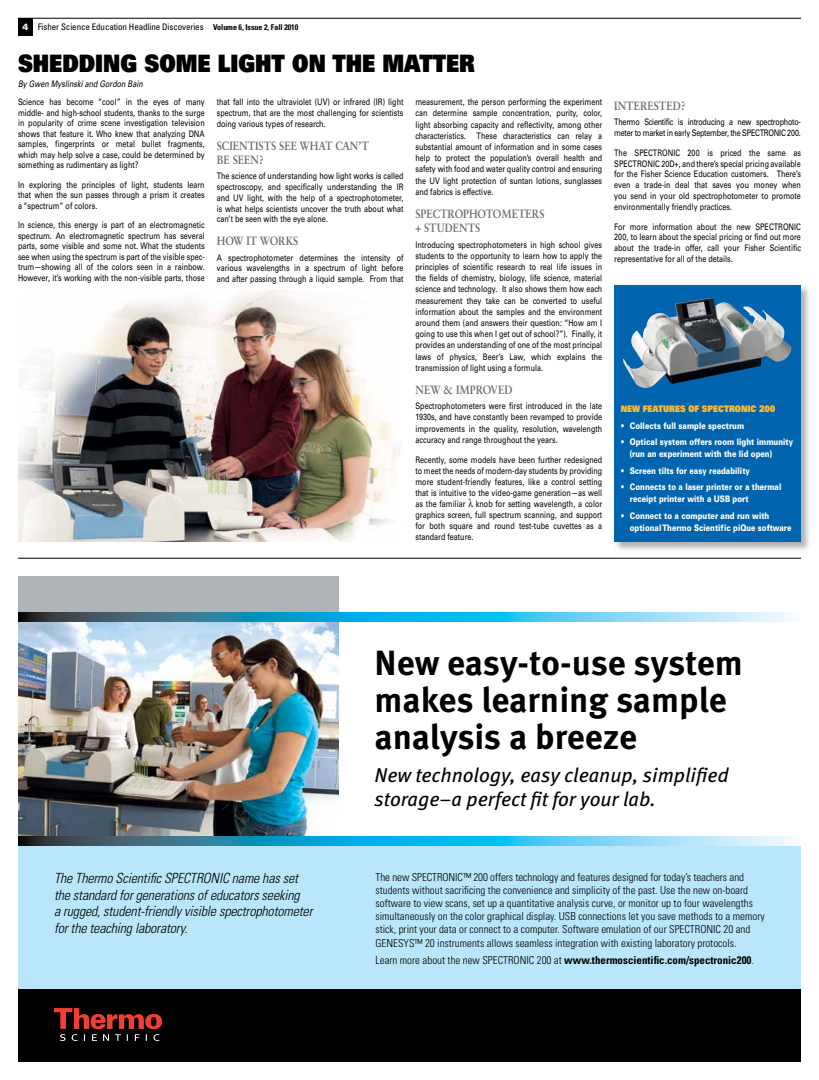
<style>
.page{position:relative;width:819px;height:1080px;background:#fff}
.page>*{position:absolute;margin:0;border:0;box-sizing:border-box;transform-origin:0 0}
.t1{font:700 35px/37px "Meta OT";letter-spacing:-.005em;color:#000}
.t2{font:24px "Univers LT Std X Black";color:#000;scale:.86 1}
.t3{font:italic 20px/24px "Meta OT";color:#000}
.t4{font:italic 300 condensed 14px/16.8px "Univers LT Std";letter-spacing:-.01em;color:#000}
.t5{font:700 12px/14px "Sabon LT Std";color:#6d6e71;scale:.86 1}
.t6{font:300 condensed 11px/13.2px "Univers LT Std";color:#000}
.t7{font:700 condensed 11px "Univers LT Std";color:#000}
.t8{font:9px/11.2px "Univers LT Std";color:#000;text-align:justify;scale:.8 1}
.t9{font:900 9px/12px "Univers LT Std";color:#fff;scale:.8 1}
.t10{font:9px/10.8px "Univers LT Std";letter-spacing:-.03em;color:#000;scale:.8 1}
.t11{font:condensed 9px "Univers LT Std";letter-spacing:-.01em;color:#000}
.t12{font:italic 9px "Univers LT Std";color:#000;scale:.8 1}
.t13{font:9px "Univers LT Std X Black";color:#fdbb30;scale:.86 1}
.s1{font-weight:900;font-stretch:normal;color:#fff}
.s2{font-weight:700;font-size:8px}
.s3{font-family:"Times New Roman";font-size:12px}
.s4{font-weight:300}
</style>
<div class="page">
<div style="left:18px;top:18px;width:14px;height:18px;background:#000"></div>
<hr style="left:18px;top:18px;width:783px;height:1px;background:#000">
<hr style="left:18px;top:558px;width:783px;height:1px;background:#000">
<img style="left:18px;top:621px;width:320px;height:215px">
<div style="left:18px;top:841px;width:783px;height:175px;background:#b9e6fa"></div>
<div style="left:18px;top:989px;width:783px;height:73px;background:#000"></div>
<svg style="left:54px;top:1008px;width:108px;height:33px"></svg>
<svg style="left:18px;top:612px;width:774px;height:9px;background:#48a7c9"></svg>
<svg style="left:18px;top:836px;width:783px;height:9px;background:#4aa8c9"></svg>
<div style="left:18px;top:576px;width:320px;height:36px;background:#b1b4b6"></div>
<img style="left:616px;top:287px;width:193px;height:263px">
<div style="left:614px;top:285px;width:187px;height:257px;background:#0064af"></div>
<img style="left:18px;top:291px;width:382px;height:251px">
<img style="left:623px;top:298px;width:168px;height:90px">
<p class="t11" style="left:22px;top:22px;width:277px"><span class="s1">4</span> Fisher Science Education Headline Discoveries <span class="s2">volume 6, issue 2, fall 2010</span></p>
<h2 class="t2" style="left:18px;top:48px;width:533px">SHEDDING SOME LIGHT ON THE MATTER</h2>
<p class="t12" style="left:18px;top:79px;width:158px">By Gwen Myslinski and Gordon Bain</p>
<p class="t8" style="left:18px;top:97px;width:235px;line-height:10.5px">Science has become “cool” in the eyes of many middle- and high-school students, thanks to the surge in popularity of crime scene investigation television shows that feature it. Who knew that analyzing DNA samples, fingerprints or metal bullet fragments, which may help solve a case, could be determined by something as rudimentary as light?</p>
<p class="t8" style="left:18px;top:179px;width:235px;line-height:10.5px">In exploring the principles of light, students learn that when the sun passes through a prism it creates a “spectrum” of colors.</p>
<p class="t8" style="left:18px;top:220px;width:235px;line-height:10.5px">In science, this energy is part of an electromagnetic spectrum. An electromagnetic spectrum has several parts, some visible and some not. What the students see when using the spectrum is part of the visible spec&shy;trum—showing all of the colors seen in a rainbow.<br>However, it’s working with the non-visible parts, those</p>
<p class="t8" style="left:217px;top:97px;width:235px;line-height:10.8px">that fall into the ultraviolet (UV) or infrared (IR) light spectrum, that are the most challenging for scientists doing various types of research.</p>
<h3 class="t5" style="left:217px;top:138px;width:178px">SCIENTISTS SEE WHAT CAN’T<br>BE SEEN?</h3>
<p class="t8" style="left:217px;top:171px;width:235px;line-height:10.8px">The science of understanding how light works is called spectroscopy, and specifically understanding the IR and UV light, with the help of a spectrophotometer, is what helps scientists uncover the truth about what can’t be seen with the eye alone.</p>
<h3 class="t5" style="left:217px;top:234px;width:96px">HOW IT WORKS</h3>
<p class="t8" style="left:217px;top:252px;width:235px;line-height:10.8px">A spectrophotometer determines the intensity of various wavelengths in a spectrum of light before and after passing through a liquid sample. From that</p>
<p class="t8" style="left:415px;top:97px;width:235px">measurement, the person performing the experiment can determine sample concentration, purity, color, light absorbing capacity and reflectivity, among other characteristics. These characteristics can relay a substantial amount of information and in some cases help to protect the population’s overall health and safety with food and water quality control and ensuring the UV light protection of suntan lotions, sunglasses and fabrics is effective.</p>
<h3 class="t5" style="left:416px;top:206px;width:152px">SPECTROPHOTOMETERS + STUDENTS</h3>
<p class="t8" style="left:416px;top:239px;width:235px">Introducing spectrophotometers in high school gives students to the opportunity to learn how to apply the principles of scientific research to real life issues in the fields of chemistry, biology, life science, material science and technology. It also shows them how each measurement they take can be converted to useful information about the samples and the environment around them (and answers their question: “How am I going to use this when I get out of school?”). Finally, it provides an understanding of one of the most principal laws of physics, Beer’s Law, which explains the transmission of light using a formula.</p>
<h3 class="t5" style="left:416px;top:382px;width:114px">NEW &amp; IMPROVED</h3>
<p class="t8" style="left:416px;top:401px;width:235px">Spectrophotometers were first introduced in the late 1930s, and have constantly been revamped to provide improvements in the quality, resolution, wavelength accuracy and range throughout the years.</p>
<p class="t8" style="left:415px;top:454px;width:235px">Recently, some models have been further redesigned to meet the needs of modern-day students by providing more student-friendly features, like a control setting that is intuitive to the video-game generation—as well as the familiar <span class="s3">λ</span> knob for setting wavelength, a color graphics screen, full spectrum scanning, and support for both square and round test-tube cuvettes as a standard feature.</p>
<h3 class="t5" style="left:614px;top:99px;width:84px">INTERESTED?</h3>
<p class="t10" style="left:614px;top:117px;width:235px">Thermo Scientific is introducing a new spectrophoto&shy;meter to market in early September, the SPECTRONIC 200.</p>
<p class="t8" style="left:614px;top:147px;width:235px;line-height:10.8px">The SPECTRONIC 200 is priced the same as SPECTRONIC 20D+, and there’s special pricing available for the Fisher Science Education customers. There’s even a trade-in deal that saves you money when you send in your old spectrophotometer to promote environmentally friendly practices.</p>
<p class="t8" style="left:614px;top:221px;width:235px;line-height:10.8px">For more information about the new SPECTRONIC 200, to learn about the special pricing or find out more about the trade-in offer, call your Fisher Scientific representative for all of the details.</p>
<p class="t13" style="left:621px;top:403px;width:181px">NEW FEATURES OF SPECTRONIC 200</p>
<p class="t9" style="left:621px;top:420px;width:156px">• Collects full sample spectrum</p>
<p class="t9" style="left:630px;top:436px;width:206px;text-indent:-9px">• Optical system offers room light immunity (run an experiment with the lid open)</p>
<p class="t9" style="left:621px;top:465px;width:163px">• Screen tilts for easy readability</p>
<p class="t9" style="left:630px;top:481px;width:191px;text-indent:-9px">• Connects to a laser printer or a thermal receipt printer with a USB port</p>
<p class="t9" style="left:630px;top:510px;width:204px;text-indent:-9px">• Connect to a computer and run with optional Thermo Scientific piQue software</p>
<h1 class="t1" style="left:375px;top:645px;width:370px">New easy-to-use system makes learning sample analysis a breeze</h1>
<h3 class="t3" style="left:375px;top:763px;width:356px">New technology, easy cleanup, simplified storage–a perfect fit for your lab.</h3>
<h3 class="t4" style="left:54px;top:870px;width:260px">The Thermo Scientific SPECTRONIC name has set the standard for generations of educators seeking<br>a rugged, student-friendly visible spectrophotometer for the teaching laboratory.</h3>
<p class="t6" style="left:376px;top:870px;width:391px">The new SPECTRONIC™ 200 offers technology and features designed for today’s teachers and students without sacrificing the convenience and simplicity of the past. Use the new on-board software to view scans, set up a quantitative analysis curve, or monitor up to four wavelengths simultaneously on the color graphical display. USB connections let you save methods to a memory stick, print your data or connect to a computer. Software emulation of our SPECTRONIC 20 and GENESYS™ 20 instruments allows seamless integration with existing laboratory protocols.</p>
<p class="t7" style="left:376px;top:954px;width:380px"><span class="s4">Learn more about the new SPECTRONIC 200 at</span> www.thermoscientific.com/spectronic200<span class="s4">.</span></p>
</div>
